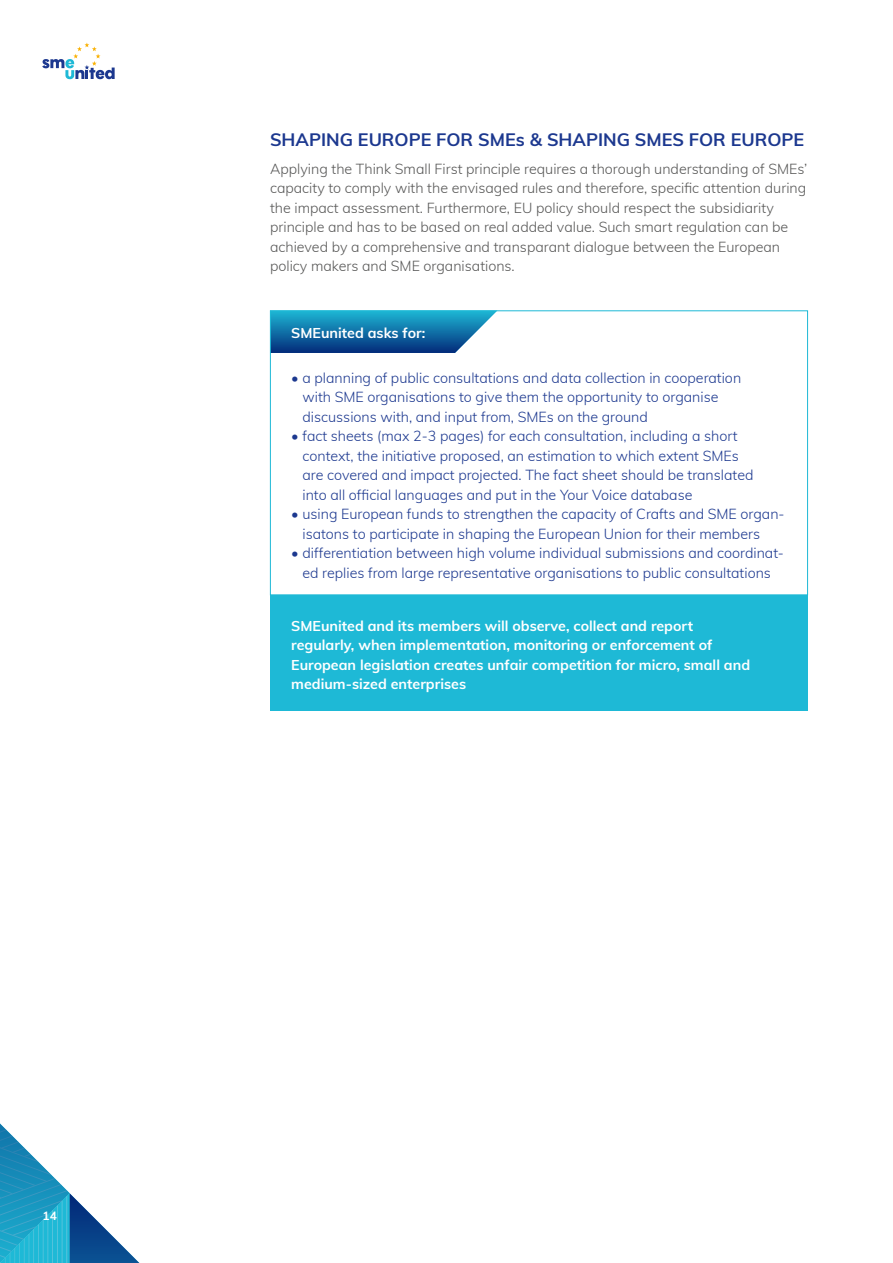
<style>
.page{position:relative;width:893px;height:1263px;background:#fff}
.page>*{position:absolute;margin:0;border:0;box-sizing:border-box;transform-origin:0 0}
.t1{font:700 18px "Muli";color:#1c388f}
.t2{font:300 14.25px/19.5px "Muli";color:#1c388f}
.t3{font:300 14.25px/19.5px "Muli";color:#565655}
.t4{font:700 14.25px/19.5px "Muli";color:#fff}
.t5{font:700 12px "Muli";color:#fff}
</style>
<div class="page">
<svg style="left:0;top:1123px;width:140px;height:140px"></svg>
<svg style="left:42px;top:43px;width:73px;height:36px"></svg>
<div style="left:270px;top:595px;width:538px;height:116px;background:#1eb9d6"></div>
<svg style="left:272px;top:312px;width:224px;height:41px;background:#257dae"></svg>
<div style="left:270px;top:310px;width:538px;height:285px;border:1px solid #1eb9d6"></div>
<p class="t5" style="left:43px;top:1207px;width:16px">14</p>
<p class="t1" style="left:270px;top:126px;width:536px">SHAPING EUROPE FOR SMEs &amp; SHAPING SMES FOR EUROPE</p>
<p class="t3" style="left:270px;top:158px;width:539px">Applying the Think Small First principle requires a thorough understanding of SMEs’ capacity to comply with the envisaged rules and therefore, specific attention during the impact assessment. Furthermore, EU policy should respect the subsidiarity principle and has to be based on real added value. Such smart regulation can be achieved by a comprehensive and transparant dialogue between the European policy makers and SME organisations.</p>
<p class="t4" style="left:291px;top:322px;width:136px">SMEunited asks for:</p>
<p class="t2" style="left:302px;top:367px;width:440px;text-indent:-11px">• a planning of public consultations and data collection in cooperation with SME organisations to give them the opportunity to organise discussions with, and input from, SMEs on the ground</p>
<p class="t2" style="left:302px;top:425px;width:453px;text-indent:-11px">• fact sheets (max 2-3 pages) for each consultation, including a short context, the initiative proposed, an estimation to which extent SMEs are covered and impact projected. The fact sheet should be translated into all official languages and put in the Your Voice database</p>
<p class="t2" style="left:302px;top:503px;width:484px;text-indent:-11px">• using European funds to strengthen the capacity of Crafts and SME organ&shy;isatons to participate in shaping the European Union for their members</p>
<p class="t2" style="left:291px;top:542px;width:494px;text-align:center">• differentiation between high volume individual submissions and coordinat&shy;ed replies from large representative organisations to public consultations</p>
<p class="t4" style="left:291px;top:615px;width:460px">SMEunited and its members will observe, collect and report regularly, when implementation, monitoring or enforcement of European legislation creates unfair competition for micro, small and medium-sized enterprises</p>
</div>
